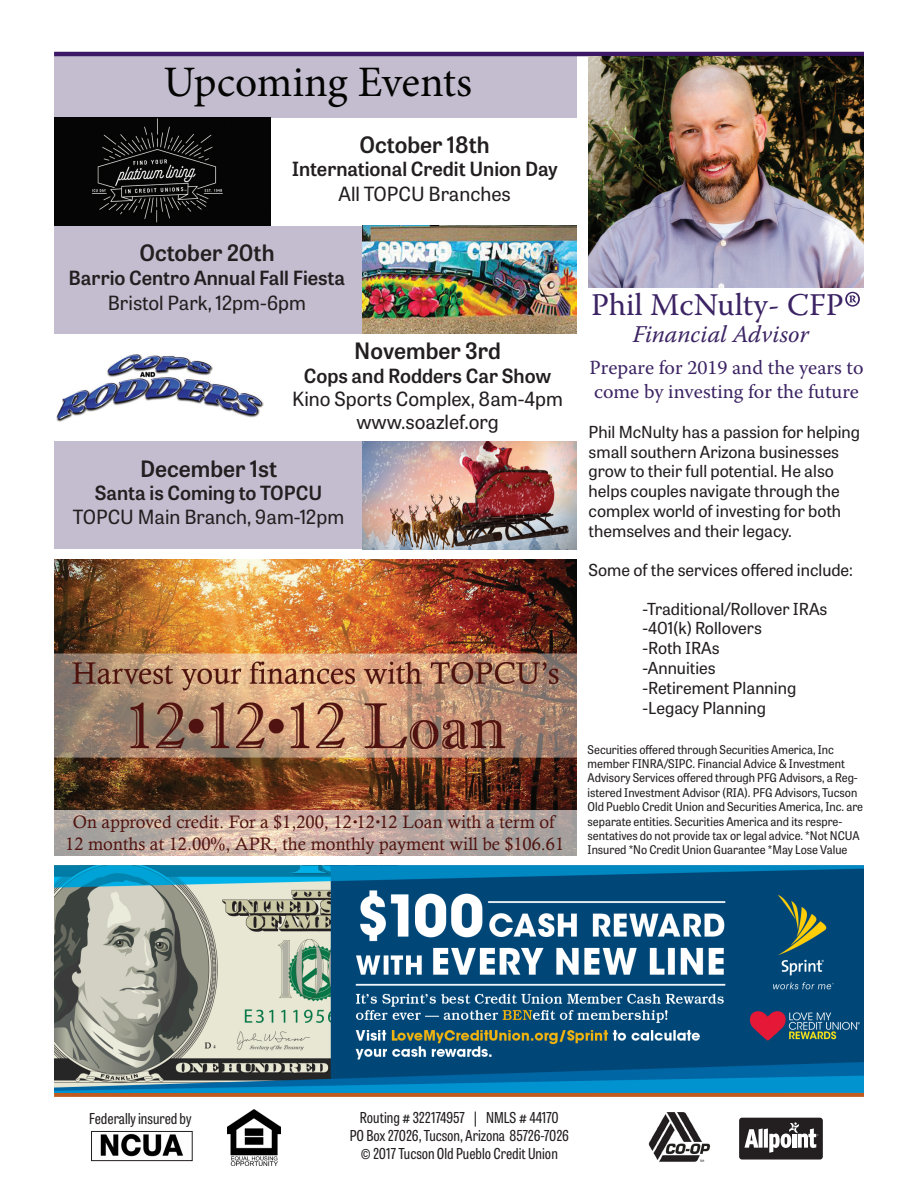
<style>
.page{position:relative;width:918px;height:1188px;background:#fff}
.page>*{position:absolute;margin:0;border:0;box-sizing:border-box;transform-origin:0 0}
.t1{font:60px "Warnock Pro";color:#3c2464}
.t2{font:43.5px "Minion Pro";letter-spacing:-.005em;color:#040503}
.t3{font:31.5px "Warnock Pro";color:#3c2464}
.t4{font:30px "Calisto";color:#511410}
.t5{font:italic 24px "Warnock Pro";color:#3c2464}
.t6{font:600 22.5px "Tablet Gothic";color:#231f20}
.t7{font:19.95px/24px "Warnock Pro";color:#3c2464}
.t8{font:19.5px "Tablet Gothic";color:#231f20}
.t9{font:600 19.5px "Tablet Gothic";color:#231f20}
.t10{font:18px "Calisto";color:#511410}
.t11{font:16.5px/19.8px "Tablet Gothic";color:#231f20}
.t12{font:15px "Tablet Gothic Condensed";color:#231f20}
.t13{font:12px/14.4px "Tablet Gothic Narrow";color:#231f20}
.t14{font:200 2.7px "Interstate";color:#fff}
</style>
<div class="page">
<div style="left:54px;top:441px;width:309px;height:108px;background:#c4bdd0"></div>
<img style="left:648px;top:1112px;width:63px;height:50px">
<div style="left:739px;top:1118px;width:84px;height:42px;background:#231f20;border-radius:3px"></div>
<svg style="left:744px;top:1122px;width:72px;height:31px"></svg>
<img style="left:100px;top:1133px;width:84px;height:24px">
<div style="left:91px;top:1131px;width:102px;height:30px;border:1px solid #231f20"></div>
<img style="left:227px;top:1110px;width:53px;height:56px">
<hr style="left:54px;top:52px;width:810px;height:4px;background:#3c1765">
<div style="left:54px;top:56px;width:523px;height:61px;background:#c4bdd0"></div>
<div style="left:54px;top:226px;width:309px;height:108px;background:#c4bdd0"></div>
<img style="left:54px;top:117px;width:216px;height:109px">
<img style="left:57px;top:354px;width:207px;height:68px">
<img style="left:363px;top:441px;width:214px;height:108px">
<img style="left:363px;top:226px;width:214px;height:108px">
<img style="left:588px;top:56px;width:276px;height:231px">
<img style="left:54px;top:560px;width:523px;height:251px">
<svg style="left:54px;top:811px;width:523px;height:45px;background:#bfada4"></svg>
<div style="left:54px;top:1092px;width:810px;height:5px;background:#c05a1e"></div>
<img style="left:54px;top:865px;width:810px;height:227px">
<p class="t2" style="left:163px;top:53px;width:310px">Upcoming Events</p>
<p class="t6" style="left:360px;top:129px;width:132px">October 18th</p>
<p class="t9" style="left:292px;top:155px;width:267px">International Credit Union Day</p>
<p class="t8" style="left:339px;top:181px;width:174px">All TOPCU Branches</p>
<p class="t6" style="left:139px;top:237px;width:137px">October 20th</p>
<p class="t9" style="left:69px;top:264px;width:278px">Barrio Centro Annual Fall Fiesta</p>
<p class="t8" style="left:108px;top:289px;width:200px">Bristol Park, 12pm-6pm</p>
<p class="t6" style="left:354px;top:335px;width:148px">November 3rd</p>
<p class="t9" style="left:304px;top:362px;width:249px">Cops and Rodders Car Show</p>
<p class="t8" style="left:292px;top:385px;width:272px">Kino Sports Complex, 8am-4pm</p>
<p class="t8" style="left:356px;top:409px;width:144px">www.soazlef.org</p>
<p class="t6" style="left:140px;top:453px;width:139px">December 1st</p>
<p class="t9" style="left:95px;top:480px;width:229px">Santa is Coming to TOPCU</p>
<p class="t8" style="left:73px;top:503px;width:273px">TOPCU Main Branch, 9am-12pm</p>
<p class="t10" style="left:73px;top:811px;width:483px">On approved credit. For a $1,200, 12 12 12 Loan with a term of</p>
<p class="t10" style="left:65px;top:833px;width:501px">12 months at 12.00%, APR, the monthly payment will be $106.61</p>
<p class="t4" style="left:351px;top:795px;width:10px">.</p>
<p class="t4" style="left:374px;top:795px;width:10px">.</p>
<p class="t1" style="left:844px;top:275px;width:20px">®</p>
<p class="t3" style="left:591px;top:286px;width:254px">Phil McNulty- CFP</p>
<p class="t7" style="left:590px;top:355px;width:276px">Prepare for 2019 and the years to come by investing for the future</p>
<p class="t11" style="left:589px;top:421px;width:273px">Phil McNulty has a passion for helping small southern Arizona businesses grow to their full potential. He also helps couples navigate through the complex world of investing for both themselves and their legacy.</p>
<p class="t11" style="left:589px;top:560px;width:266px">Some of the services offered include:</p>
<p class="t11" style="left:643px;top:598px;width:186px">-Traditional/Rollover IRAs</p>
<p class="t11" style="left:643px;top:618px;width:121px">-401(k) Rollovers</p>
<p class="t11" style="left:643px;top:637px;width:79px">-Roth IRAs</p>
<p class="t11" style="left:643px;top:657px;width:75px">-Annuities</p>
<p class="t11" style="left:643px;top:677px;width:155px">-Retirement Planning</p>
<p class="t11" style="left:643px;top:697px;width:125px">-Legacy Planning</p>
<p class="t5" style="left:633px;top:320px;width:178px">Financial Advisor</p>
<p class="t13" style="left:588px;top:742px;width:277px">Securities offered through Securities America, Inc member FINRA/SIPC. Financial Advice &amp; Investment Advisory Services offered through PFG Advisors, a Reg&shy;istered Investment Advisor (RIA). PFG Advisors, Tucson Old Pueblo Credit Union and Securities America, Inc. are separate entities. Securities America and its respre&shy;sentatives do not provide tax or legal advice. *Not NCUA Insured *No Credit Union Guarantee *May Lose Value</p>
<p class="t12" style="left:89px;top:1109px;width:104px">Federally insured by</p>
<p class="t12" style="left:360px;top:1107px;width:201px">Routing # 322174957 | NMLS # 44170</p>
<p class="t12" style="left:350px;top:1125px;width:221px">PO Box 27026, Tucson, Arizona 85726-7026</p>
<p class="t12" style="left:361px;top:1143px;width:198px">© 2017 Tucson Old Pueblo Credit Union</p>
<p class="t14" style="left:817px;top:1133px;width:4px">®</p>
</div>
